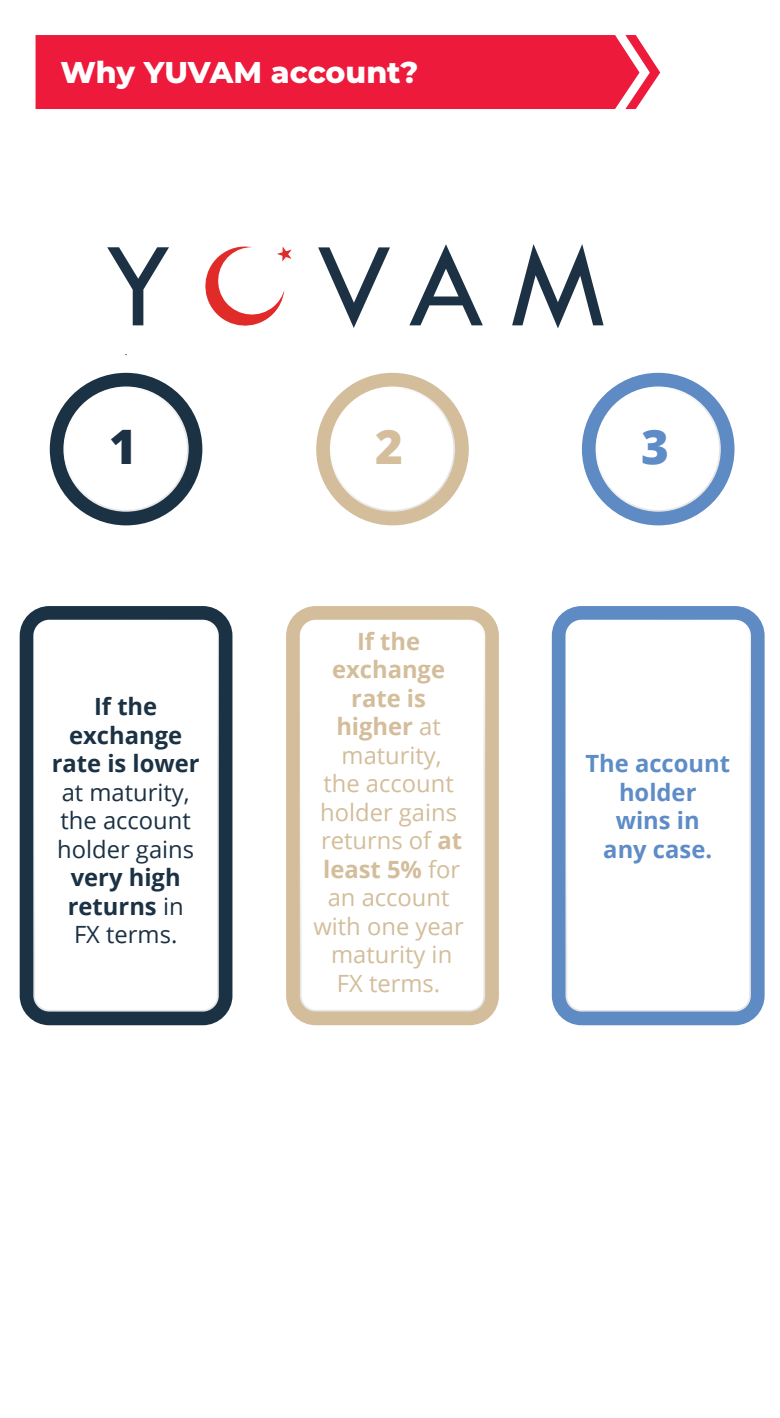
<style>
.page{position:relative;width:780px;height:1418px;background:#fff}
.page>*{position:absolute;margin:0;border:0;box-sizing:border-box;transform-origin:0 0}
.t1{font:800 47.5px "Open Sans";color:#1c3144}
.t2{font:800 47.5px "Open Sans";color:#d4be9b}
.t3{font:800 47.5px "Open Sans";color:#5e8cc6}
.t4{font:800 30px "Montserrat";color:#fff}
.t5{font:23.75px/28.5px "Open Sans";color:#d3bd9a;text-align:center}
.t6{font:700 23.75px/28.5px "Open Sans";color:#1b3144;text-align:center}
.t7{font:23.75px/28.5px "Open Sans";color:#1b3144}
.t8{font:700 23.75px/28.5px "Open Sans";color:#5e8cc6;text-align:center}
.s1{font-weight:400}
.s2{font-weight:700}
</style>
<div class="page">
<div style="left:36px;top:35px;width:589px;height:74px;background:#ed1a3c"></div>
<svg style="left:625px;top:35px;width:35px;height:74px"></svg>
<div style="left:553px;top:607px;width:210px;height:416px;background:#5e8bc4;border-radius:28px"></div>
<div style="left:551px;top:606px;width:213px;height:419px;border:3px solid #5e8bc4;border-radius:28px"></div>
<div style="left:318px;top:374px;width:149px;height:150px;background:#d3bd9a;border-radius:50%"></div>
<div style="left:316px;top:373px;width:153px;height:152px;border:3px solid #d3bd9a;border-radius:50%"></div>
<div style="left:288px;top:607px;width:209px;height:416px;background:#d3bd9a;border-radius:28px"></div>
<div style="left:286px;top:606px;width:213px;height:419px;border:3px solid #d3bd9a;border-radius:28px"></div>
<div style="left:51px;top:374px;width:150px;height:150px;background:#1b3144;border-radius:50%"></div>
<div style="left:50px;top:373px;width:152px;height:152px;border:3px solid #1b3144;border-radius:50%"></div>
<div style="left:21px;top:607px;width:210px;height:416px;background:#1b3144;border-radius:28px"></div>
<div style="left:20px;top:606px;width:212px;height:419px;border:3px solid #1b3144;border-radius:28px"></div>
<div style="left:583px;top:374px;width:149px;height:150px;background:#5e8bc4;border-radius:50%"></div>
<div style="left:582px;top:373px;width:152px;height:152px;border:3px solid #5e8bc4;border-radius:50%"></div>
<svg style="left:63px;top:386px;width:126px;height:125px"></svg>
<div style="left:65px;top:388px;width:122px;height:122px;background:#fff;border-radius:50%"></div>
<svg style="left:33px;top:619px;width:186px;height:392px;background:#bfc4c8"></svg>
<div style="left:35px;top:621px;width:182px;height:388px;background:#fff;border-radius:14px"></div>
<svg style="left:330px;top:386px;width:125px;height:125px"></svg>
<div style="left:331px;top:388px;width:122px;height:122px;background:#fff;border-radius:50%"></div>
<svg style="left:300px;top:619px;width:185px;height:392px;background:#ede9e4"></svg>
<div style="left:301px;top:621px;width:182px;height:388px;background:#fff;border-radius:14px"></div>
<svg style="left:595px;top:386px;width:125px;height:125px"></svg>
<div style="left:597px;top:388px;width:122px;height:122px;background:#fff;border-radius:50%"></div>
<svg style="left:565px;top:619px;width:185px;height:392px;background:#cdd9e7"></svg>
<div style="left:567px;top:621px;width:182px;height:388px;background:#fff;border-radius:14px"></div>
<svg style="left:107px;top:247px;width:62px;height:78px"></svg>
<svg style="left:318px;top:247px;width:72px;height:81px"></svg>
<svg style="left:409px;top:244px;width:74px;height:81px"></svg>
<svg style="left:512px;top:244px;width:91px;height:84px"></svg>
<svg style="left:205px;top:246px;width:87px;height:80px"></svg>
<p class="t4" style="left:60px;top:51px;width:359px">Why YUVAM account?</p>
<h1 class="t1" style="left:109px;top:411px;width:29px">1</h1>
<h1 class="t2" style="left:375px;top:411px;width:29px">2</h1>
<h1 class="t3" style="left:641px;top:411px;width:29px">3</h1>
<p class="t6" style="left:52px;top:691px;width:149px">If the exchange rate is lower</p>
<p class="t7" style="left:57px;top:777px;width:138px">at maturity, the account holder gains</p>
<p class="t6" style="left:68px;top:862px;width:117px;text-align:left">very high returns <span class="s1">in<br>FX terms.</span></p>
<p class="t5" style="left:313px;top:626px;width:152px"><span class="s2">If the exchange rate is higher</span> at maturity,<br>the account holder gains returns of <span class="s2">at least 5%</span> for an account with one year maturity in<br>FX terms.</p>
<p class="t8" style="left:585px;top:748px;width:146px">The account holder<br>wins in<br>any case.</p>
</div>
